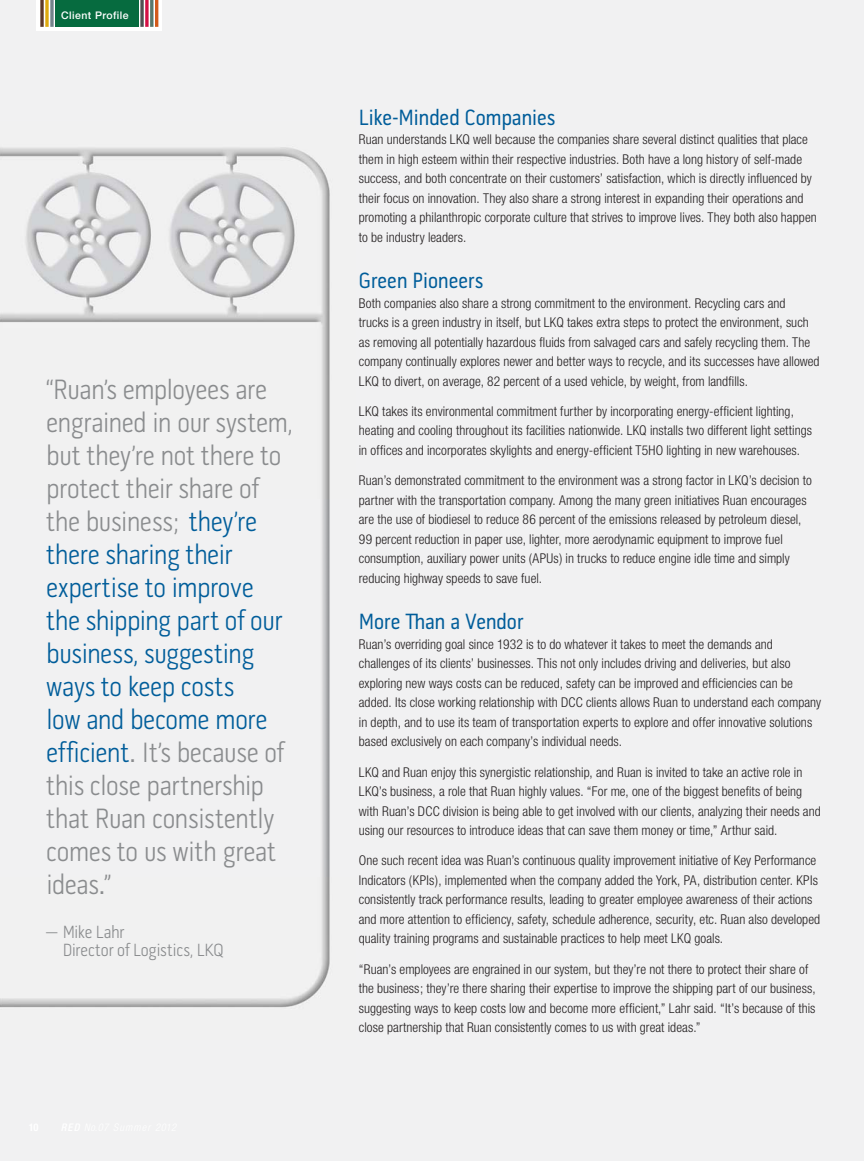
<style>
.page{position:relative;width:864px;height:1161px;background:#f1f1f2}
.page>*{position:absolute;margin:0;border:0;box-sizing:border-box;transform-origin:0 0}
.t1{font:300 28.5px/33px "Pill Gothic 300 mg";letter-spacing:-.015em;color:#8a8c8e}
.t2{font:22.5px "Pill Gothic 300 mg";letter-spacing:-.01em;color:#005d9a}
.t3{font:300 18px/18.3px "Pill Gothic 300 mg";letter-spacing:-.015em;color:#8a8c8e}
.t4{font:300 condensed 13.5px/19.5px "Helvetica Neue";color:#231f20}
.t5{font:500 10.5px "Helvetica Neue";letter-spacing:.04em;color:#fff}
.s1{color:#005d9a}
</style>
<div class="page">
<img style="left:0;top:147px;width:330px;height:861px">
<div style="left:36px;top:0;width:126px;height:31px;background:#fff"></div>
<div style="left:55px;top:0;width:84px;height:27px;background:#066b3f"></div>
<svg style="left:140px;top:0;width:4px;height:27px"></svg>
<svg style="left:50px;top:0;width:4px;height:27px"></svg>
<svg style="left:145px;top:0;width:4px;height:27px"></svg>
<hr style="left:150px;top:0;width:3px;height:27px;background:#59786c">
<hr style="left:155px;top:0;width:3px;height:27px;background:#d25a1c">
<svg style="left:45px;top:0;width:4px;height:27px"></svg>
<svg style="left:40px;top:0;width:4px;height:27px"></svg>
<p class="t5" style="left:61px;top:12px;width:69px">Client Profile</p>
<p class="t1" style="left:46px;top:376px;width:248px">“Ruan’s employees are engrained in our system, but they’re not there to protect their share of the business; <span class="s1">they’re there sharing their expertise to improve the shipping part of our business, suggesting ways to keep costs<br>low and become more efficient</span>. It’s because of this close partnership that Ruan consistently comes to us with great ideas.”</p>
<h3 class="t3" style="left:63px;top:924px;width:162px;text-indent:-17px">— Mike Lahr<br>Director of Logistics, LKQ</h3>
<h2 class="t2" style="left:359px;top:109px;width:198px">Like-Minded Companies</h2>
<p class="t4" style="left:359px;top:131px;width:459px">Ruan understands LKQ well because the companies share several distinct qualities that place them in high esteem within their respective industries. Both have a long history of self-made success, and both concentrate on their customers’ satisfaction, which is directly influenced by their focus on innovation. They also share a strong interest in expanding their operations and promoting a philanthropic corporate culture that strives to improve lives. They both also happen to be industry leaders.</p>
<h2 class="t2" style="left:359px;top:272px;width:126px">Green Pioneers</h2>
<p class="t4" style="left:359px;top:294px;width:462px">Both companies also share a strong commitment to the environment. Recycling cars and<br>trucks is a green industry in itself, but LKQ takes extra steps to protect the environment, such as removing all potentially hazardous fluids from salvaged cars and safely recycling them. The company continually explores newer and better ways to recycle, and its successes have allowed LKQ to divert, on average, 82 percent of a used vehicle, by weight, from landfills.</p>
<p class="t4" style="left:359px;top:403px;width:455px">LKQ takes its environmental commitment further by incorporating energy-efficient lighting, heating and cooling throughout its facilities nationwide. LKQ installs two different light settings in offices and incorporates skylights and energy-efficient T5HO lighting in new warehouses.</p>
<p class="t4" style="left:359px;top:472px;width:454px">Ruan’s demonstrated commitment to the environment was a strong factor in LKQ’s decision to partner with the transportation company. Among the many green initiatives Ruan encourages are the use of biodiesel to reduce 86 percent of the emissions released by petroleum diesel, 99 percent reduction in paper use, lighter, more aerodynamic equipment to improve fuel consumption, auxiliary power units (APUs) in trucks to reduce engine idle time and simply reducing highway speeds to save fuel.</p>
<h2 class="t2" style="left:359px;top:613px;width:166px">More Than a Vendor</h2>
<p class="t4" style="left:359px;top:635px;width:464px">Ruan’s overriding goal since 1932 is to do whatever it takes to meet the demands and challenges of its clients’ businesses. This not only includes driving and deliveries, but also exploring new ways costs can be reduced, safety can be improved and efficiencies can be added. Its close working relationship with DCC clients allows Ruan to understand each company in depth, and to use its team of transportation experts to explore and offer innovative solutions based exclusively on each company’s individual needs.</p>
<p class="t4" style="left:359px;top:763px;width:463px">LKQ and Ruan enjoy this synergistic relationship, and Ruan is invited to take an active role in LKQ’s business, a role that Ruan highly values. “For me, one of the biggest benefits of being with Ruan’s DCC division is being able to get involved with our clients, analyzing their needs and using our resources to introduce ideas that can save them money or time,” Arthur said.</p>
<p class="t4" style="left:359px;top:852px;width:463px">One such recent idea was Ruan’s continuous quality improvement initiative of Key Performance Indicators (KPIs), implemented when the company added the York, PA, distribution center. KPIs consistently track performance results, leading to greater employee awareness of their actions and more attention to efficiency, safety, schedule adherence, security, etc. Ruan also developed quality training programs and sustainable practices to help meet LKQ goals.</p>
<p class="t4" style="left:359px;top:960px;width:458px">“Ruan’s employees are engrained in our system, but they’re not there to protect their share of the business; they’re there sharing their expertise to improve the shipping part of our business, suggesting ways to keep costs low and become more efficient,” Lahr said. “It’s because of this close partnership that Ruan consistently comes to us with great ideas.”</p>
</div>
